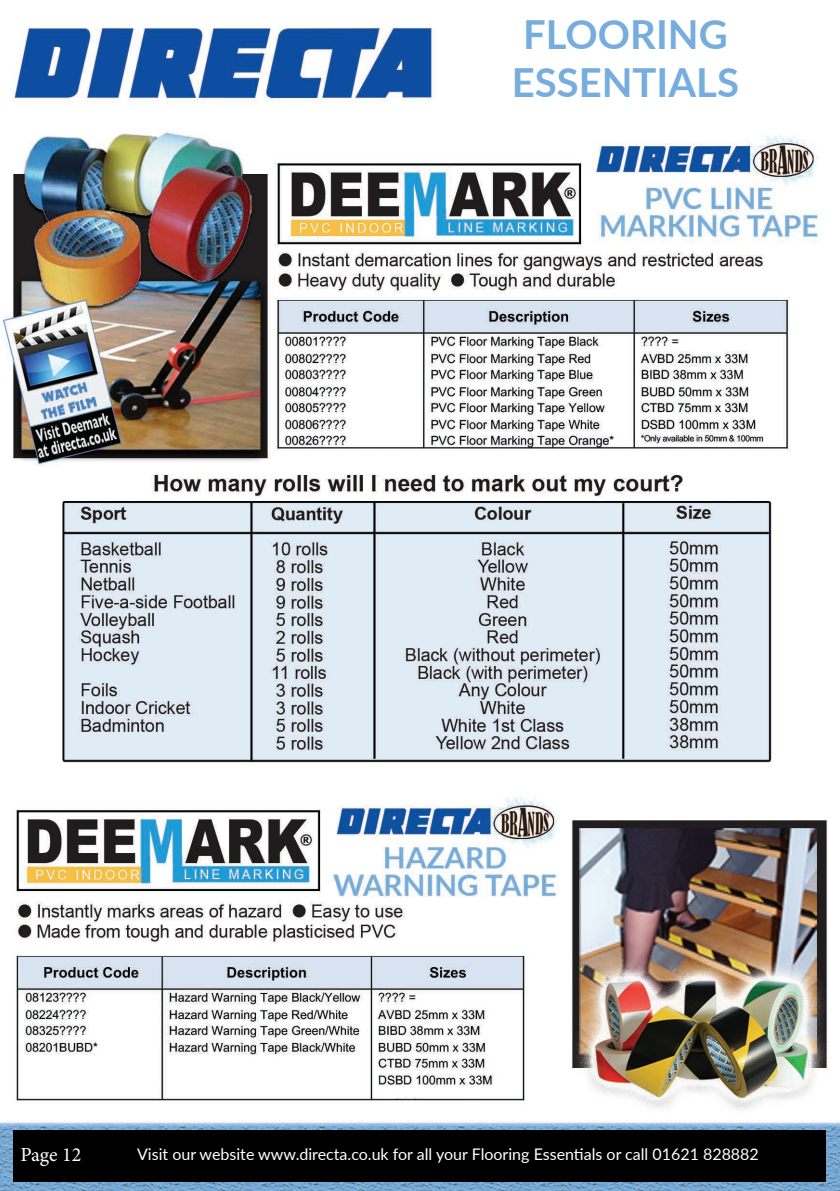
<style>
.page{position:relative;width:840px;height:1191px;background:#fff}
.page>*{position:absolute;margin:0;border:0;box-sizing:border-box;transform-origin:0 0}
.t1{font:700 40px "Lato";color:#77adde}
.t2{font:20px "Minion Pro";letter-spacing:-.01em;color:#fff}
.t3{font:16px "Lato";color:#fff}
.t4{font:16px "Minion Pro";letter-spacing:-.005em;color:#fff}
</style>
<div class="page">
<img style="left:0;top:27px;width:839px;height:1164px">
<div style="left:450px;top:17px;width:355px;height:45px;background:#fff"></div>
<div style="left:455px;top:62px;width:355px;height:46px;background:#fff"></div>
<div style="left:13px;top:1130px;width:812px;height:52px;background:#000"></div>
<p class="t1" style="left:523px;top:5px;width:206px">FLOORING</p>
<p class="t1" style="left:511px;top:53px;width:228px">ESSENTIALS</p>
<p class="t2" style="left:20px;top:1141px;width:62px">Page 12</p>
<p class="t3" style="left:137px;top:1142px;width:623px">Visit our website www.directa.co.uk for all your Flooring Essentials or call 01621 828882</p>
<p class="t2" style="left:64px;top:1141px;width:11px">8</p>
<p class="t4" style="left:22px;top:1147px;width:50px">Page 12</p>
<p class="t2" style="left:25px;top:1146px;width:53px">Page 2</p>
</div>
